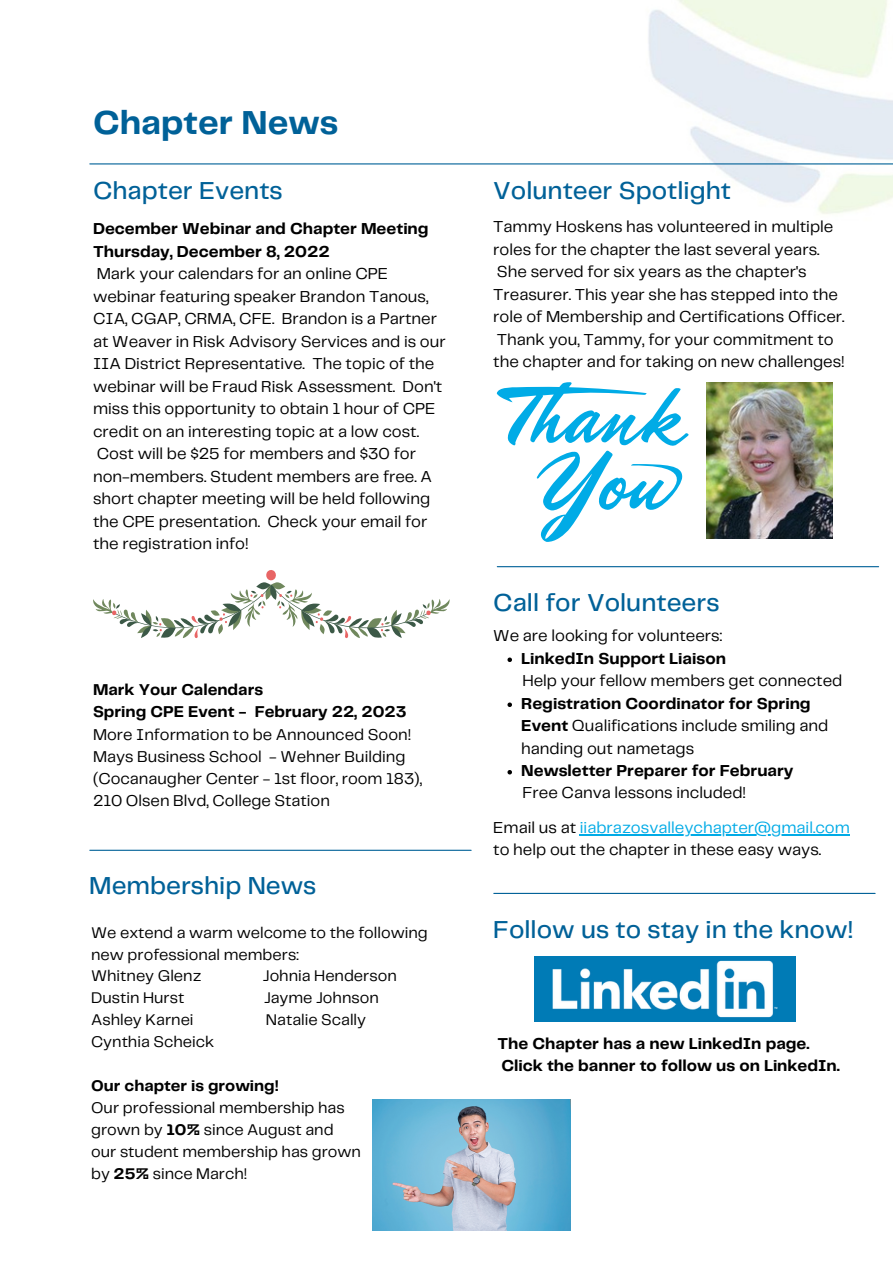
<style>
.page{position:relative;width:893px;height:1264px;background:#fff}
.page>*{position:absolute;margin:0;border:0;box-sizing:border-box;transform-origin:0 0}
.t1{font:700 34.5px "Telegraf";color:#006198}
.t2{font:500 25.5px "Telegraf";color:#006198}
.t3{font:16.5px/22.5px "Telegraf";color:#000}
.t4{font:700 16.5px/22.5px "Telegraf";color:#000}
.t5{font:16.35px/22.2px "Telegraf";color:#000}
.t6{font:700 16.35px/22.2px "Telegraf";color:#000}
.t7{font:16.05px/21.9px "Telegraf";color:#000}
.t8{font:700 16.05px "Telegraf";color:#000}
.s1{font-weight:700}
.s2{color:#00abe6}
</style>
<div class="page">
<hr style="left:90px;top:163px;width:802px;height:1px;background:#006198">
<hr style="left:90px;top:849px;width:381px;height:1px;background:#006198">
<img style="left:706px;top:382px;width:126px;height:156px">
<hr style="left:497px;top:566px;width:381px;height:1px;background:#006198">
<svg style="left:496px;top:382px;width:193px;height:160px"></svg>
<hr style="left:494px;top:892px;width:381px;height:2px;background:#006198">
<svg style="left:93px;top:570px;width:356px;height:68px"></svg>
<img style="left:534px;top:956px;width:261px;height:65px">
<img style="left:372px;top:1099px;width:198px;height:131px">
<svg style="left:507px;top:657px;width:5px;height:5px"></svg>
<svg style="left:507px;top:702px;width:5px;height:5px"></svg>
<svg style="left:507px;top:770px;width:5px;height:4px"></svg>
<hr style="left:580px;top:834px;width:269px;height:2px;background:#00abe6">
<h1 class="t1" style="left:93px;top:107px;width:247px">Chapter News</h1>
<h2 class="t2" style="left:93px;top:179px;width:191px">Chapter Events</h2>
<p class="t4" style="left:93px;top:218px;width:337px">December Webinar and Chapter Meeting<br>Thursday, December 8, 2022</p>
<p class="t3" style="left:93px;top:263px;width:354px">Mark your calendars for an online CPE webinar featuring speaker Brandon Tanous, CIA, CGAP, CRMA, CFE. Brandon is a Partner at Weaver in Risk Advisory Services and is our IIA District Representative. The topic of the webinar will be Fraud Risk Assessment. Don't miss this opportunity to obtain 1 hour of CPE credit on an interesting topic at a low cost.<br>Cost will be $25 for members and $30 for non-members. Student members are free. A short chapter meeting will be held following the CPE presentation. Check your email for the registration info!</p>
<p class="t6" style="left:93px;top:679px;width:315px">Mark Your Calendars<br>Spring CPE Event - February 22, 2023</p>
<p class="t5" style="left:93px;top:724px;width:330px">More Information to be Announced Soon!<br>Mays Business School - Wehner Building (Cocanaugher Center - 1st floor, room 183), 210 Olsen Blvd, College Station</p>
<h2 class="t2" style="left:89px;top:874px;width:229px">Membership News</h2>
<p class="t7" style="left:91px;top:922px;width:338px">We extend a warm welcome to the following new professional members:<br>Whitney Glenz</p>
<p class="t7" style="left:263px;top:966px;width:135px">Johnia Henderson</p>
<p class="t7" style="left:91px;top:987px;width:95px">Dustin Hurst</p>
<p class="t7" style="left:264px;top:987px;width:116px">Jayme Johnson</p>
<p class="t7" style="left:91px;top:1009px;width:104px">Ashley Karnei</p>
<p class="t7" style="left:266px;top:1009px;width:102px">Natalie Scally</p>
<p class="t7" style="left:91px;top:1031px;width:124px">Cynthia Scheick</p>
<p class="t8" style="left:91px;top:1078px;width:189px">Our chapter is growing!</p>
<p class="t7" style="left:91px;top:1097px;width:271px">Our professional membership has grown by <span class="s1">10%</span> since August and our student membership has grown by <span class="s1">25%</span> since March!</p>
<h2 class="t2" style="left:493px;top:179px;width:239px">Volunteer Spotlight</h2>
<p class="t3" style="left:493px;top:216px;width:353px">Tammy Hoskens has volunteered in multiple roles for the chapter the last several years.<br>She served for six years as the chapter's Treasurer. This year she has stepped into the role of Membership and Certifications Officer.<br>Thank you, Tammy, for your commitment to the chapter and for taking on new challenges!</p>
<h2 class="t2" style="left:493px;top:591px;width:228px">Call for Volunteers</h2>
<p class="t3" style="left:493px;top:625px;width:230px">We are looking for volunteers:</p>
<p class="t3" style="left:522px;top:670px;width:321px">Help your fellow members get connected</p>
<p class="t4" style="left:521px;top:647px;width:206px">LinkedIn Support Liaison</p>
<p class="t3" style="left:521px;top:692px;width:308px"><span class="s1">Registration Coordinator for Spring<br>Event</span> Qualifications include smiling and handing out nametags</p>
<p class="t4" style="left:521px;top:760px;width:274px">Newsletter Preparer for February</p>
<p class="t3" style="left:493px;top:776px;width:358px;line-height:34.5px;text-indent:29px">Free Canva lessons included!<br>Email us at <span class="s2">iiabrazosvalleychapter@gmail.com</span></p>
<p class="t3" style="left:493px;top:839px;width:329px">to help out the chapter in these easy ways.</p>
<h2 class="t2" style="left:493px;top:918px;width:362px">Follow us to stay in the know!</h2>
<p class="t4" style="left:497px;top:1033px;width:344px">The Chapter has a new LinkedIn page.<br>Click the banner to follow us on LinkedIn.</p>
</div>
